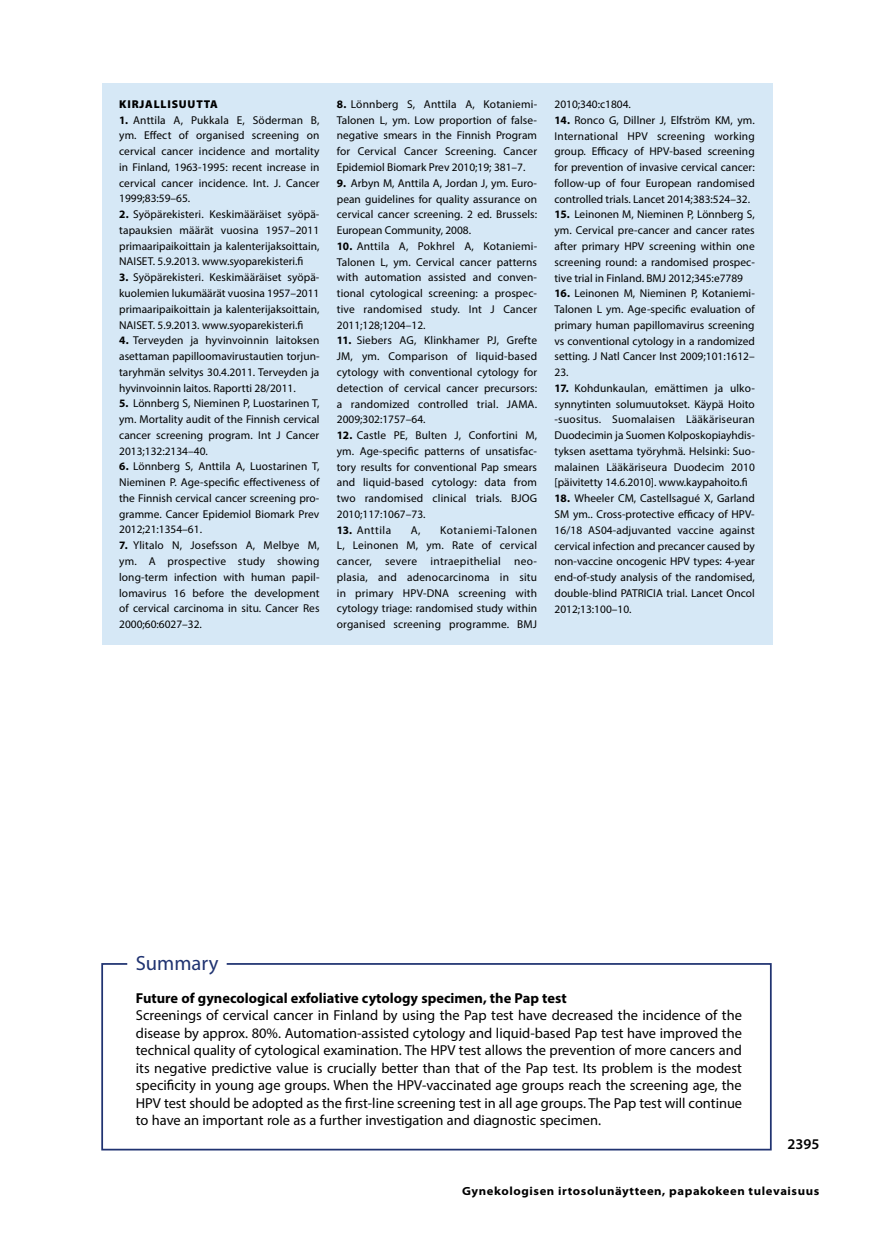
<style>
.page{position:relative;width:874px;height:1241px;background:#fff}
.page>*{position:absolute;margin:0;border:0;box-sizing:border-box;transform-origin:0 0}
.t1{font:20.65px "Myriad Pro";color:#203371}
.t2{font:600 14.88px "Myriad Pro";color:#000}
.t3{font:14.35px/17.5px "Myriad Pro";color:#000;text-align:justify}
.t4{font:700 14.35px "Myriad Pro";color:#000}
.t5{font:700 semi-expanded 11.9px "Myriad Pro";letter-spacing:.05em;color:#000}
.t6{font:11.38px/15.8px "Myriad Pro";letter-spacing:.005em;color:#000;text-align:justify}
.t7{font:900 11.38px "Myriad Pro";letter-spacing:.07em;color:#000}
.t8{font:11.38px "Myriad Pro";letter-spacing:.045em;color:#000}
.s1{font-weight:700}
</style>
<div class="page">
<div style="left:102px;top:83px;width:670px;height:562px;background:#d6e8f6"></div>
<svg style="left:101px;top:963px;width:671px;height:188px"></svg>
<p class="t7" style="left:119px;top:96px;width:100px">KIRJALLISUUTTA</p>
<p class="t6" style="left:119px;top:112px;width:202px"><span class="s1">1.</span> Anttila A, Pukkala E, Söderman B, ym. Effect of organised screening on cervical cancer incidence and mortality in Finland, 1963-1995: recent increase in cervical cancer incidence. Int. J. Cancer 1999;83:59–65.</p>
<p class="t6" style="left:119px;top:206px;width:202px"><span class="s1">2.</span> Syöpärekisteri. Keskimääräiset syöpä&shy;tapauksien määrät vuosina 1957–2011 primaaripaikoittain ja kalenterijaksoittain, NAISET. 5.9.2013. www.syoparekisteri.fi</p>
<p class="t6" style="left:119px;top:269px;width:202px"><span class="s1">3.</span> Syöpärekisteri. Keskimääräiset syöpä&shy;kuolemien lukumäärät vuosina 1957–2011 primaaripaikoittain ja kalenterijaksoittain, NAISET. 5.9.2013. www.syoparekisteri.fi</p>
<p class="t6" style="left:119px;top:332px;width:202px"><span class="s1">4.</span> Terveyden ja hyvinvoinnin laitoksen asettaman papilloomavirustautien torjun&shy;taryhmän selvitys 30.4.2011. Terveyden ja hyvinvoinnin laitos. Raportti 28/2011.</p>
<p class="t6" style="left:119px;top:395px;width:202px"><span class="s1">5.</span> Lönnberg S, Nieminen P, Luostarinen T, ym. Mortality audit of the Finnish cervical cancer screening program. Int J Cancer 2013;132:2134–40.</p>
<p class="t6" style="left:119px;top:458px;width:202px"><span class="s1">6.</span> Lönnberg S, Anttila A, Luostarinen T, Nieminen P. Age-specific effectiveness of the Finnish cervical cancer screening pro&shy;gramme. Cancer Epidemiol Biomark Prev 2012;21:1354–61.</p>
<p class="t6" style="left:119px;top:537px;width:202px"><span class="s1">7.</span> Ylitalo N, Josefsson A, Melbye M, ym. A prospective study showing long-term infection with human papil&shy;lomavirus 16 before the development of cervical carcinoma in situ. Cancer Res 2000;60:6027–32.</p>
<p class="t6" style="left:336px;top:96px;width:202px"><span class="s1">8.</span> Lönnberg S, Anttila A, Kotaniemi-Talonen L, ym. Low proportion of false&shy;negative smears in the Finnish Program for Cervical Cancer Screening. Cancer Epidemiol Biomark Prev 2010;19; 381–7.</p>
<p class="t6" style="left:336px;top:175px;width:202px"><span class="s1">9.</span> Arbyn M, Anttila A, Jordan J, ym. Euro&shy;pean guidelines for quality assurance on cervical cancer screening. 2 ed. Brussels:<br>European Community, 2008.</p>
<p class="t6" style="left:336px;top:238px;width:202px"><span class="s1">10.</span> Anttila A, Pokhrel A, Kotaniemi-Talonen L, ym. Cervical cancer patterns with automation assisted and conven&shy;tional cytological screening: a prospec&shy;tive randomised study. Int J Cancer 2011;128;1204–12.</p>
<p class="t6" style="left:336px;top:332px;width:202px"><span class="s1">11.</span> Siebers AG, Klinkhamer PJ, Grefte JM, ym. Comparison of liquid-based cytology with conventional cytology for detection of cervical cancer precursors: a randomized controlled trial. JAMA.<br>2009;302:1757–64.</p>
<p class="t6" style="left:336px;top:427px;width:202px"><span class="s1">12.</span> Castle PE, Bulten J, Confortini M, ym. Age-specific patterns of unsatisfac&shy;tory results for conventional Pap smears and liquid-based cytology: data from two randomised clinical trials. BJOG 2010;117:1067–73.</p>
<p class="t8" style="left:336px;top:522px;width:56px"><span class="s1">13.</span> Anttila</p>
<p class="t6" style="left:410px;top:521px;width:11px">A,</p>
<p class="t6" style="left:336px;top:521px;width:202px;text-indent:103px">Kotaniemi-Talonen L, Leinonen M, ym. Rate of cervical cancer, severe intraepithelial neo&shy;plasia, and adenocarcinoma in situ in primary HPV-DNA screening with cytology triage: randomised study within organised screening programme. BMJ</p>
<p class="t6" style="left:554px;top:96px;width:78px">2010;340:c1804.</p>
<p class="t6" style="left:554px;top:112px;width:202px"><span class="s1">14.</span> Ronco G, Dillner J, Elfström KM, ym.<br>International HPV screening working group. Efficacy of HPV-based screening for prevention of invasive cervical cancer: follow-up of four European randomised controlled trials. Lancet 2014;383:524–32.</p>
<p class="t6" style="left:554px;top:206px;width:202px"><span class="s1">15.</span> Leinonen M, Nieminen P, Lönnberg S, ym. Cervical pre-cancer and cancer rates after primary HPV screening within one screening round: a randomised prospec&shy;tive trial in Finland. BMJ 2012;345:e7789</p>
<p class="t6" style="left:554px;top:285px;width:202px"><span class="s1">16.</span> Leinonen M, Nieminen P, Kotaniemi-Talonen L ym. Age-specific evaluation of primary human papillomavirus screening vs conventional cytology in a randomized setting. J Natl Cancer Inst 2009;101:1612– 23.</p>
<p class="t6" style="left:554px;top:380px;width:202px"><span class="s1">17.</span> Kohdunkaulan, emättimen ja ulko&shy;synnytinten solumuutokset. Käypä Hoito -suositus. Suomalaisen Lääkäriseuran Duodecimin ja Suomen Kolposkopiayhdis&shy;tyksen asettama työryhmä. Helsinki: Suo&shy;malainen Lääkäriseura Duodecim 2010 [päivitetty 14.6.2010]. www.kaypahoito.fi</p>
<p class="t6" style="left:554px;top:490px;width:202px"><span class="s1">18.</span> Wheeler CM, Castellsagué X, Garland SM ym.. Cross-protective efficacy of HPV-16/18 AS04-adjuvanted vaccine against cervical infection and precancer caused by non-vaccine oncogenic HPV types: 4-year end-of-study analysis of the randomised, double-blind PATRICIA trial. Lancet Oncol 2012;13:100–10.</p>
<h1 class="t1" style="left:136px;top:949px;width:84px">Summary</h1>
<p class="t4" style="left:136px;top:988px;width:432px">Future of gynecological exfoliative cytology specimen, the Pap test</p>
<p class="t3" style="left:136px;top:1006px;width:607px">Screenings of cervical cancer in Finland by using the Pap test have decreased the incidence of the disease by approx. 80%. Automation-assisted cytology and liquid-based Pap test have improved the technical quality of cytological examination. The HPV test allows the prevention of more cancers and its negative predictive value is crucially better than that of the Pap test. Its problem is the modest specificity in young age groups. When the HPV-vaccinated age groups reach the screening age, the HPV test should be adopted as the first-line screening test in all age groups. The Pap test will continue to have an important role as a further investigation and diagnostic specimen.</p>
<h2 class="t2" style="left:787px;top:1134px;width:33px">2395</h2>
<p class="t5" style="left:462px;top:1182px;width:358px">Gynekologisen irtosolunäytteen, papakokeen tulevaisuus</p>
</div>
